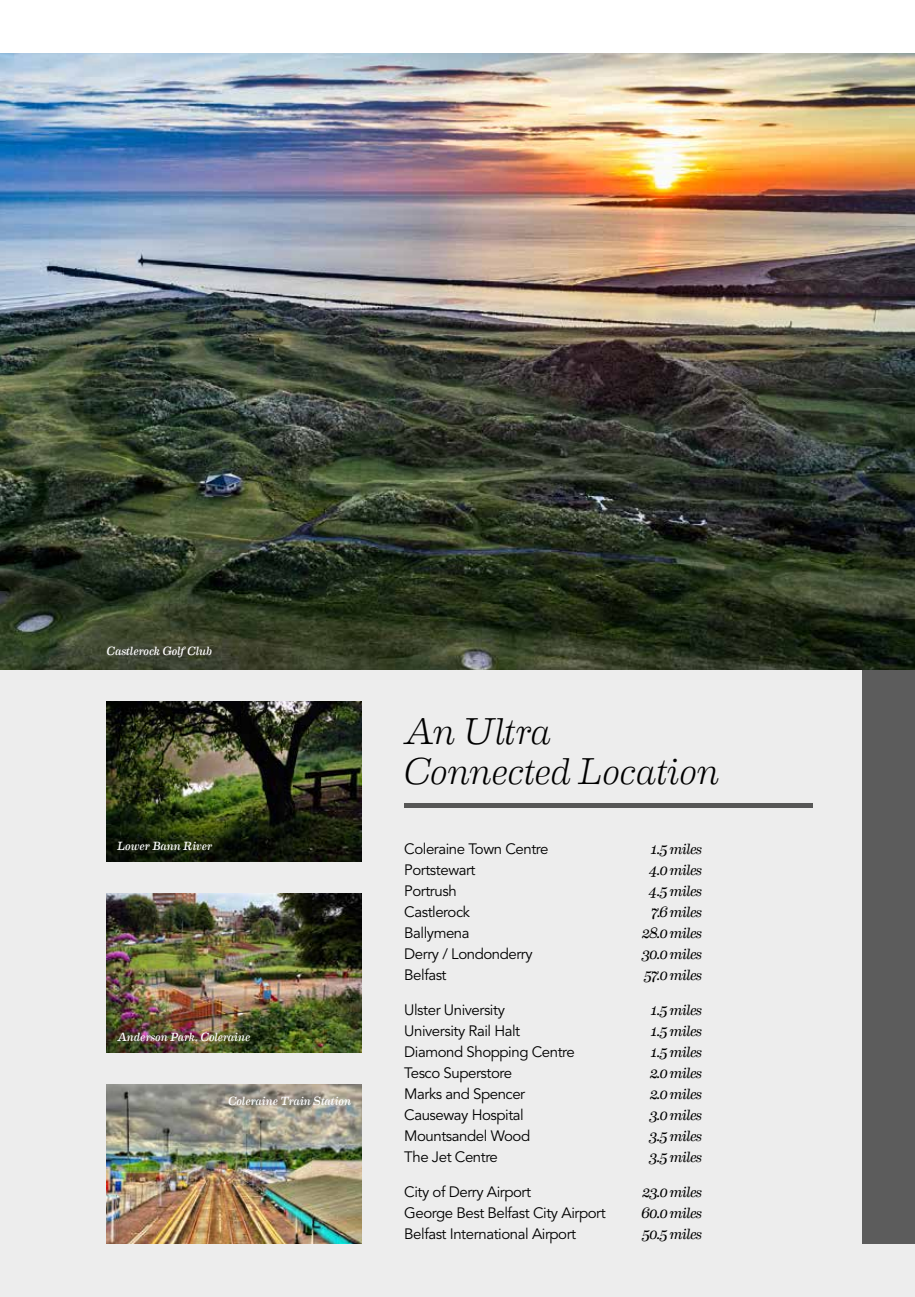
<style>
.page{position:relative;width:915px;height:1297px;background:#fff}
.page>*{position:absolute;margin:0;border:0;box-sizing:border-box;transform-origin:0 0}
.t1{font:italic 300 37.5px/40.5px "Eames Century Modern";letter-spacing:-.015em;color:#000}
.t2{font:15px "Avenir LT Std";letter-spacing:-.03em;color:#000}
.t3{font:italic 15px "Eames Century Modern";letter-spacing:-.035em;color:#000}
.t4{font:italic 12px "Eames Century Modern";color:#fff}
</style>
<div class="page">
<div style="left:0;top:53px;width:914px;height:1244px;background:#ededed"></div>
<div style="left:861px;top:638px;width:53px;height:606px;background:#5c5c5c"></div>
<img style="left:0;top:53px;width:914px;height:617px">
<img style="left:106px;top:702px;width:255px;height:159px">
<img style="left:106px;top:893px;width:255px;height:159px">
<hr style="left:404px;top:804px;width:408px;height:4px;background:#575756">
<img style="left:106px;top:1084px;width:255px;height:160px">
<p class="t4" style="left:106px;top:642px;width:107px">Castlerock Golf Club</p>
<p class="t4" style="left:117px;top:836px;width:97px">Lower Bann River</p>
<p class="t4" style="left:117px;top:1028px;width:135px">Anderson Park, Coleraine</p>
<p class="t4" style="left:228px;top:1091px;width:124px">Coleraine Train Station</p>
<h1 class="t1" style="left:404px;top:708px;width:317px">An Ultra<br>Connected Location</h1>
<p class="t2" style="left:404px;top:841px;width:146px">Coleraine Town Centre</p>
<p class="t3" style="left:650px;top:838px;width:53px">1.5 miles</p>
<p class="t2" style="left:404px;top:862px;width:73px">Portstewart</p>
<p class="t3" style="left:648px;top:859px;width:55px">4.0 miles</p>
<p class="t2" style="left:404px;top:883px;width:54px">Portrush</p>
<p class="t3" style="left:648px;top:880px;width:55px">4.5 miles</p>
<p class="t2" style="left:404px;top:904px;width:67px">Castlerock</p>
<p class="t3" style="left:650px;top:901px;width:53px">7.6 miles</p>
<p class="t2" style="left:404px;top:925px;width:67px">Ballymena</p>
<p class="t3" style="left:641px;top:922px;width:62px">28.0 miles</p>
<p class="t2" style="left:404px;top:946px;width:130px">Derry / Londonderry</p>
<p class="t3" style="left:641px;top:943px;width:62px">30.0 miles</p>
<p class="t2" style="left:404px;top:967px;width:44px">Belfast</p>
<p class="t3" style="left:643px;top:964px;width:60px">57.0 miles</p>
<p class="t2" style="left:404px;top:1001px;width:102px">Ulster University</p>
<p class="t3" style="left:650px;top:998px;width:53px">1.5 miles</p>
<p class="t2" style="left:404px;top:1022px;width:117px">University Rail Halt</p>
<p class="t3" style="left:650px;top:1019px;width:53px">1.5 miles</p>
<p class="t2" style="left:404px;top:1043px;width:172px">Diamond Shopping Centre</p>
<p class="t3" style="left:650px;top:1040px;width:53px">1.5 miles</p>
<p class="t2" style="left:404px;top:1064px;width:109px">Tesco Superstore</p>
<p class="t3" style="left:649px;top:1061px;width:54px">2.0 miles</p>
<p class="t2" style="left:404px;top:1085px;width:122px">Marks and Spencer</p>
<p class="t3" style="left:649px;top:1082px;width:54px">2.0 miles</p>
<p class="t2" style="left:404px;top:1106px;width:121px">Causeway Hospital</p>
<p class="t3" style="left:648px;top:1103px;width:55px">3.0 miles</p>
<p class="t2" style="left:404px;top:1127px;width:127px">Mountsandel Wood</p>
<p class="t3" style="left:648px;top:1124px;width:55px">3.5 miles</p>
<p class="t2" style="left:404px;top:1148px;width:95px">The Jet Centre</p>
<p class="t3" style="left:648px;top:1145px;width:55px">3.5 miles</p>
<p class="t2" style="left:404px;top:1183px;width:128px">City of Derry Airport</p>
<p class="t3" style="left:642px;top:1180px;width:61px">23.0 miles</p>
<p class="t2" style="left:404px;top:1204px;width:203px">George Best Belfast City Airport</p>
<p class="t3" style="left:641px;top:1201px;width:63px">60.0 miles</p>
<p class="t2" style="left:404px;top:1225px;width:173px">Belfast International Airport</p>
<p class="t3" style="left:641px;top:1222px;width:62px">50.5 miles</p>
</div>
